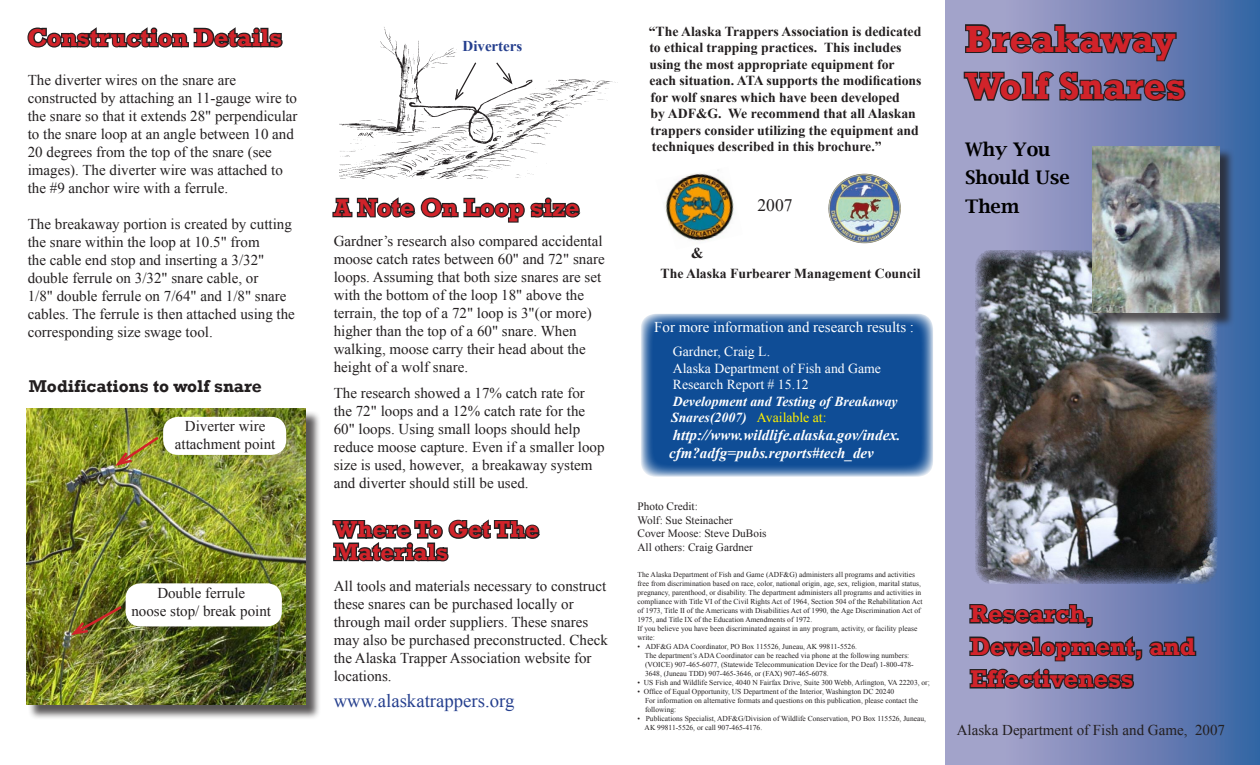
<style>
.page{position:relative;width:1260px;height:765px;background:#fff}
.page>*{position:absolute;margin:0;border:0;box-sizing:border-box;transform-origin:0 0}
.t1{font:700 38.75px/47.5px "Rockwell";color:#d1232a}
.t2{font:700 25px/32.5px "Rockwell";color:#d1232a}
.t3{font:700 23.75px/22.5px "Rockwell";color:#d1232a}
.t4{font:18.75px "Times New Roman";color:#253f8e}
.t5{font:600 18.75px/28.8px "Lucida Bright";color:#000}
.t6{font:700 17.5px "Rockwell";color:#231f20}
.t7{font:17.5px "Times New Roman";color:#231f20}
.t8{font:15px/18px "Times New Roman";color:#231f20}
.t9{font:italic 700 15px/18px "Times New Roman";color:#fff}
.t10{font:15px "Times New Roman";color:#fff}
.t11{font:700 15px "Times New Roman";color:#253f8e}
.t12{font:700 15px "Times New Roman";color:#231f20}
.t13{font:700 13.75px/16.5px "Times New Roman";color:#231f20}
.t14{font:13.75px/16.5px "Times New Roman";color:#fff}
.t15{font:italic 700 13.75px/16.5px "Times New Roman";color:#fff}
.t16{font:11.25px/13.5px "Times New Roman";color:#231f20}
.t17{font:7.5px/9px "Times New Roman";color:#231f20}
.s1{font-weight:400;font-style:normal;color:#fff101}
</style>
<div class="page">
<svg style="left:945px;top:0;width:315px;height:765px;background:#7487b9"></svg>
<img style="left:975px;top:250px;width:242px;height:334px">
<img style="left:665px;top:170px;width:69px;height:71px">
<svg style="left:968px;top:602px;width:230px;height:89px;background:#63698b"></svg>
<img style="left:828px;top:173px;width:73px;height:71px">
<svg style="left:964px;top:23px;width:214px;height:40px;background:#686c8c"></svg>
<svg style="left:962px;top:70px;width:225px;height:36px;background:#636786"></svg>
<svg style="left:27px;top:27px;width:256px;height:21px"></svg>
<img style="left:340px;top:27px;width:278px;height:152px">
<div style="left:1094px;top:148px;width:146px;height:186px;background:#231f20;opacity:.75"></div>
<img style="left:1092px;top:146px;width:128px;height:166px">
<svg style="left:381px;top:519px;width:159px;height:43px"></svg>
<svg style="left:641px;top:314px;width:292px;height:163px;background:#1f599d"></svg>
<svg style="left:332px;top:197px;width:249px;height:26px"></svg>
<div style="left:28px;top:411px;width:353px;height:354px;background:#231f20;opacity:.75"></div>
<img style="left:26px;top:409px;width:280px;height:296px">
<div style="left:126px;top:583px;width:156px;height:43px;background:#fff;border-radius:15px"></div>
<div style="left:163px;top:417px;width:123px;height:38px;background:#fff;border-radius:15px"></div>
<svg style="left:112px;top:434px;width:49px;height:34px;background:#9f9833"></svg>
<img style="left:68px;top:584px;width:207px;height:53px">
<svg style="left:495px;top:61px;width:19px;height:25px"></svg>
<svg style="left:454px;top:61px;width:23px;height:41px"></svg>
<h2 class="t2" style="left:28px;top:21px;width:256px">Construction Details</h2>
<p class="t13" style="left:649px;top:23px;width:274px">“The Alaska Trappers Association is dedicated to ethical trapping practices. This includes using the most appropriate equipment for each situation. ATA supports the modifications for wolf snares which have been developed<br>by ADF&amp;G. We recommend that all Alaskan trappers consider utilizing the equipment and techniques described in this brochure.”</p>
<p class="t11" style="left:463px;top:38px;width:61px">Diverters</p>
<p class="t8" style="left:28px;top:70px;width:271px">The diverter wires on the snare are constructed by attaching an 11-gauge wire to the snare so that it extends 28" perpendicular to the snare loop at an angle between 10 and 20 degrees from the top of the snare (see images). The diverter wire was attached to the #9 anchor wire with a ferrule.</p>
<p class="t8" style="left:28px;top:214px;width:269px">The breakaway portion is created by cutting the snare within the loop at 10.5" from<br>the cable end stop and inserting a 3/32" double ferrule on 3/32" snare cable, or<br>1/8" double ferrule on 7/64" and 1/8" snare cables. The ferrule is then attached using the corresponding size swage tool.</p>
<h2 class="t2" style="left:334px;top:191px;width:247px">A Note On Loop size</h2>
<p class="t8" style="left:334px;top:232px;width:272px">Gardner’s research also compared accidental moose catch rates between 60" and 72" snare loops. Assuming that both size snares are set with the bottom of the loop 18" above the terrain, the top of a 72" loop is 3"(or more) higher than the top of a 60" snare. When walking, moose carry their head about the height of a wolf snare.</p>
<p class="t8" style="left:334px;top:383px;width:272px">The research showed a 17% catch rate for the 72" loops and a 12% catch rate for the 60" loops. Using small loops should help reduce moose capture. Even if a smaller loop size is used, however, a breakaway system and diverter should still be used.</p>
<p class="t7" style="left:758px;top:195px;width:36px">2007</p>
<p class="t12" style="left:691px;top:244px;width:14px">&amp;</p>
<p class="t13" style="left:661px;top:265px;width:261px">The Alaska Furbearer Management Council</p>
<p class="t10" style="left:654px;top:319px;width:261px">For more information and research results :</p>
<p class="t14" style="left:673px;top:343px;width:210px">Gardner, Craig L.<br>Alaska Department of Fish and Game<br>Research Report # 15.12</p>
<p class="t15" style="left:671px;top:393px;width:228px">Development and Testing of Breakaway<br>Snares(2007) <span class="s1">Available at:</span></p>
<p class="t9" style="left:669px;top:426px;width:233px">http://www.wildlife.alaska.gov/index. cfm?adfg=pubs.reports#tech_dev</p>
<p class="t6" style="left:29px;top:376px;width:235px">Modifications to wolf snare</p>
<p class="t8" style="left:175px;top:417px;width:102px;text-align:center">Diverter wire attachment point</p>
<p class="t8" style="left:131px;top:584px;width:141px;text-align:center">Double ferrule<br>noose stop/ break point</p>
<h3 class="t3" style="left:334px;top:518px;width:207px">Where To Get The<br>Materials</h3>
<p class="t8" style="left:334px;top:577px;width:276px">All tools and materials necessary to construct these snares can be purchased locally or through mail order suppliers. These snares may also be purchased preconstructed. Check the Alaska Trapper Association website for locations.</p>
<p class="t4" style="left:334px;top:690px;width:182px">www.alaskatrappers.org</p>
<p class="t16" style="left:638px;top:500px;width:131px">Photo Credit:<br>Wolf: Sue Steinacher<br>Cover Moose: Steve DuBois<br>All others: Craig Gardner</p>
<p class="t17" style="left:638px;top:570px;width:287px">The Alaska Department of Fish and Game (ADF&amp;G) administers all programs and activities free from discrimination based on race, color, national origin, age, sex, religion, marital status, pregnancy, parenthood, or disability. The department administers all programs and activities in compliance with Title VI of the Civil Rights Act of 1964, Section 504 of the Rehabilitation Act of 1973, Title II of the Americans with Disabilities Act of 1990, the Age Discrimination Act of 1975, and Title IX of the Education Amendments of 1972.<br>If you believe you have been discriminated against in any program, activity, or facility please write:</p>
<p class="t17" style="left:645px;top:642px;width:270px;text-indent:-7px">• ADF&amp;G ADA Coordinator, PO Box 115526, Juneau, AK 99811-5526.<br>The department’s ADA Coordinator can be reached via phone at the following numbers: (VOICE) 907-465-6077, (Statewide Telecommunication Device for the Deaf) 1-800-478- 3648, (Juneau TDD) 907-465-3646, or (FAX) 907-465-6078.</p>
<p class="t17" style="left:638px;top:678px;width:294px">• US Fish and Wildlife Service, 4040 N Fairfax Drive, Suite 300 Webb, Arlington, VA 22203, or;</p>
<p class="t17" style="left:645px;top:687px;width:275px;text-indent:-8px">• Office of Equal Opportunity, US Department of the Interior, Washington DC 20240<br>For information on alternative formats and questions on this publication, please contact the following:</p>
<p class="t17" style="left:645px;top:714px;width:283px;text-indent:-7px">• Publications Specialist, ADF&amp;G/Division of Wildlife Conservation, PO Box 115526, Juneau,<br>AK 99811-5526, or call 907-465-4176.</p>
<h1 class="t1" style="left:965px;top:15px;width:222px">Breakaway<br>Wolf Snares</h1>
<p class="t5" style="left:965px;top:135px;width:107px">Why You<br>Should Use<br>Them</p>
<h2 class="t2" style="left:970px;top:598px;width:227px">Research,<br>Development, and<br>Effectiveness</h2>
<p class="t8" style="left:957px;top:721px;width:270px">Alaska Department of Fish and Game, 2007</p>
</div>
